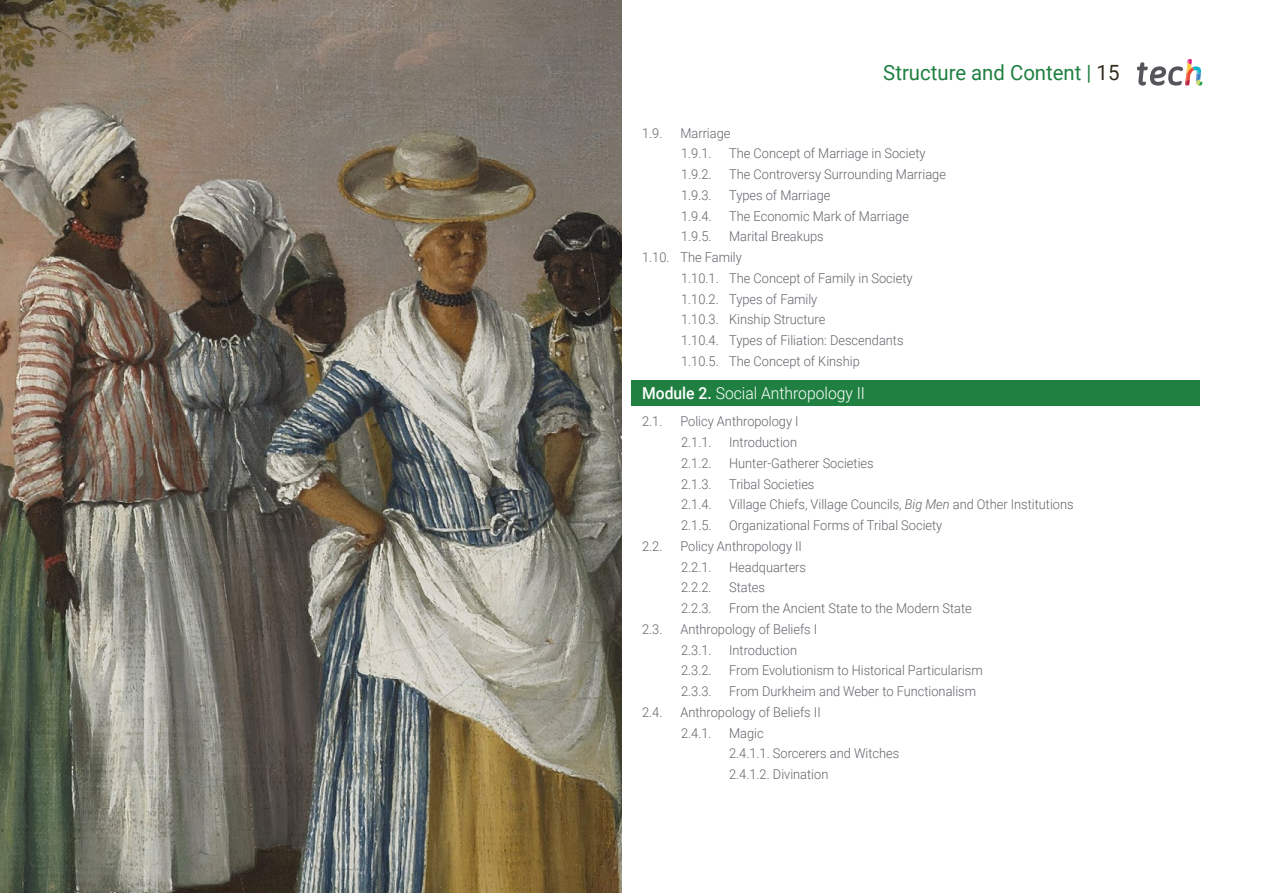
<style>
.page{position:relative;width:1263px;height:893px;background:#fff}
.page>*{position:absolute;margin:0;border:0;box-sizing:border-box;transform-origin:0 0}
.t1{font:21px "Roboto";color:#208041}
.t2{font:300 16.5px "Roboto";color:#fff;scale:.95 1}
.t3{font:300 13.5px/20.7px "Roboto";color:#61646a;scale:.95 1}
.s1{color:#312e20}
.s2{font-weight:500}
.s3{font-style:italic}
</style>
<div class="page">
<div style="left:631px;top:380px;width:568px;height:25px;background:#208041"></div>
<img style="left:0;top:0;width:622px;height:893px">
<svg style="left:1137px;top:59px;width:65px;height:27px"></svg>
<h1 class="t1" style="left:883px;top:57px;width:238px">Structure and Content | <span class="s1">15</span></h1>
<p class="t3" style="left:642px;top:122px;width:23px">1.9.</p>
<p class="t3" style="left:680px;top:122px;width:54px">Marriage<br>1.9.1.</p>
<p class="t3" style="left:729px;top:143px;width:208px">The Concept of Marriage in Society</p>
<p class="t3" style="left:681px;top:164px;width:34px">1.9.2.</p>
<p class="t3" style="left:729px;top:164px;width:230px">The Controversy Surrounding Marriage</p>
<p class="t3" style="left:681px;top:184px;width:34px">1.9.3.</p>
<p class="t3" style="left:729px;top:184px;width:108px">Types of Marriage</p>
<p class="t3" style="left:681px;top:205px;width:34px">1.9.4.</p>
<p class="t3" style="left:729px;top:205px;width:191px">The Economic Mark of Marriage</p>
<p class="t3" style="left:681px;top:226px;width:34px">1.9.5.</p>
<p class="t3" style="left:642px;top:226px;width:193px;text-indent:87px">Marital Breakups<br>1.10. The Family</p>
<p class="t3" style="left:681px;top:267px;width:245px">1.10.1. The Concept of Family in Society<br>1.10.2. Types of Family<br>1.10.3. Kinship Structure<br>1.10.4. Types of Filiation: Descendants<br>1.10.5. The Concept of Kinship</p>
<p class="t2" style="left:642px;top:382px;width:236px"><span class="s2">Module 2.</span> Social Anthropology II</p>
<p class="t3" style="left:642px;top:411px;width:23px">2.1.</p>
<p class="t3" style="left:680px;top:411px;width:126px">Policy Anthropology I<br>2.1.1.</p>
<p class="t3" style="left:729px;top:431px;width:73px">Introduction</p>
<p class="t3" style="left:681px;top:452px;width:34px">2.1.2.</p>
<p class="t3" style="left:729px;top:452px;width:154px">Hunter-Gatherer Societies</p>
<p class="t3" style="left:681px;top:473px;width:34px">2.1.3.</p>
<p class="t3" style="left:729px;top:473px;width:91px">Tribal Societies</p>
<p class="t3" style="left:681px;top:494px;width:34px">2.1.4.</p>
<p class="t3" style="left:729px;top:494px;width:364px">Village Chiefs, Village Councils, <span class="s3">Big Men</span> and Other Institutions</p>
<p class="t3" style="left:681px;top:514px;width:34px">2.1.5.</p>
<p class="t3" style="left:729px;top:514px;width:226px">Organizational Forms of Tribal Society</p>
<p class="t3" style="left:642px;top:535px;width:23px">2.2.</p>
<p class="t3" style="left:680px;top:535px;width:130px">Policy Anthropology II<br>2.2.1.</p>
<p class="t3" style="left:729px;top:556px;width:83px">Headquarters</p>
<p class="t3" style="left:681px;top:577px;width:34px">2.2.2.</p>
<p class="t3" style="left:729px;top:577px;width:39px">States</p>
<p class="t3" style="left:681px;top:597px;width:34px">2.2.3.</p>
<p class="t3" style="left:729px;top:597px;width:257px">From the Ancient State to the Modern State</p>
<p class="t3" style="left:642px;top:618px;width:23px">2.3.</p>
<p class="t3" style="left:680px;top:618px;width:146px">Anthropology of Beliefs I<br>2.3.1.</p>
<p class="t3" style="left:729px;top:639px;width:73px">Introduction</p>
<p class="t3" style="left:681px;top:660px;width:34px">2.3.2.</p>
<p class="t3" style="left:729px;top:660px;width:268px">From Evolutionism to Historical Particularism</p>
<p class="t3" style="left:681px;top:680px;width:34px">2.3.3.</p>
<p class="t3" style="left:729px;top:680px;width:261px">From Durkheim and Weber to Functionalism</p>
<p class="t3" style="left:642px;top:701px;width:23px">2.4.</p>
<p class="t3" style="left:680px;top:701px;width:149px">Anthropology of Beliefs II<br>2.4.1.</p>
<p class="t3" style="left:729px;top:722px;width:181px">Magic<br>2.4.1.1. Sorcerers and Witches<br>2.4.1.2. Divination</p>
</div>
